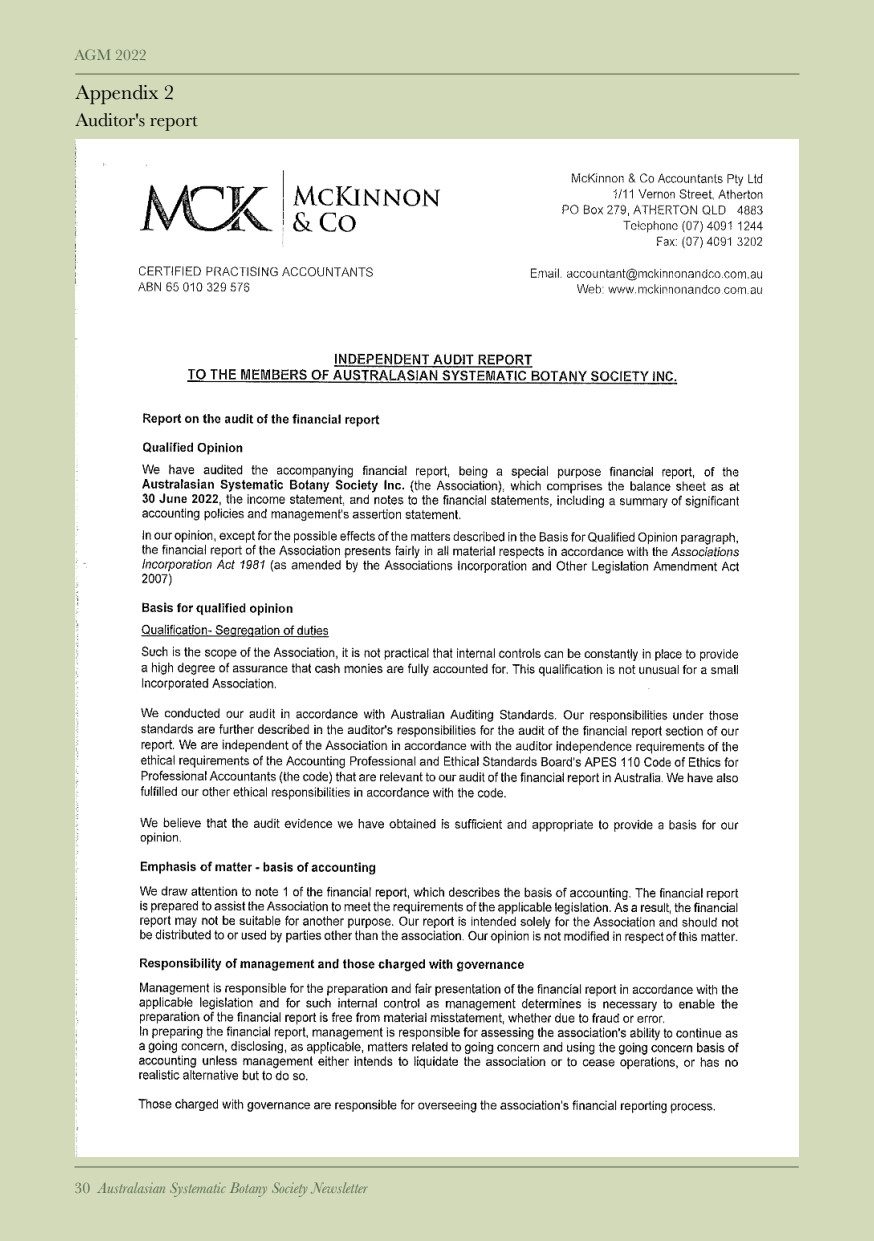
<style>
.page{position:relative;width:874px;height:1241px;background:#fff}
.page>*{position:absolute;margin:0;border:0;box-sizing:border-box;transform-origin:0 0}
.t1{font:21px "Baskerville";color:#000}
.t2{font:19.25px "Baskerville";color:#000}
.t3{font:italic 15.75px "Baskerville";color:#55694e}
.t4{font:15.75px "Baskerville";color:#55694e}
.s1{font-style:normal}
</style>
<div class="page">
<div style="left:0;top:0;width:873px;height:1240px;background:#d3daba"></div>
<img style="left:75px;top:139px;width:723px;height:1017px">
<hr style="left:74px;top:1166px;width:724px;height:1px;background:#55694e">
<hr style="left:75px;top:74px;width:724px;height:1px;background:#55694e">
<p class="t4" style="left:74px;top:45px;width:74px">AGM 2022</p>
<h1 class="t1" style="left:75px;top:79px;width:100px">Appendix 2</h1>
<p class="t2" style="left:75px;top:107px;width:124px">Auditor's report</p>
<p class="t3" style="left:74px;top:1176px;width:294px"><span class="s1">30</span> Australasian Systematic Botany Society Newsletter</p>
</div>
